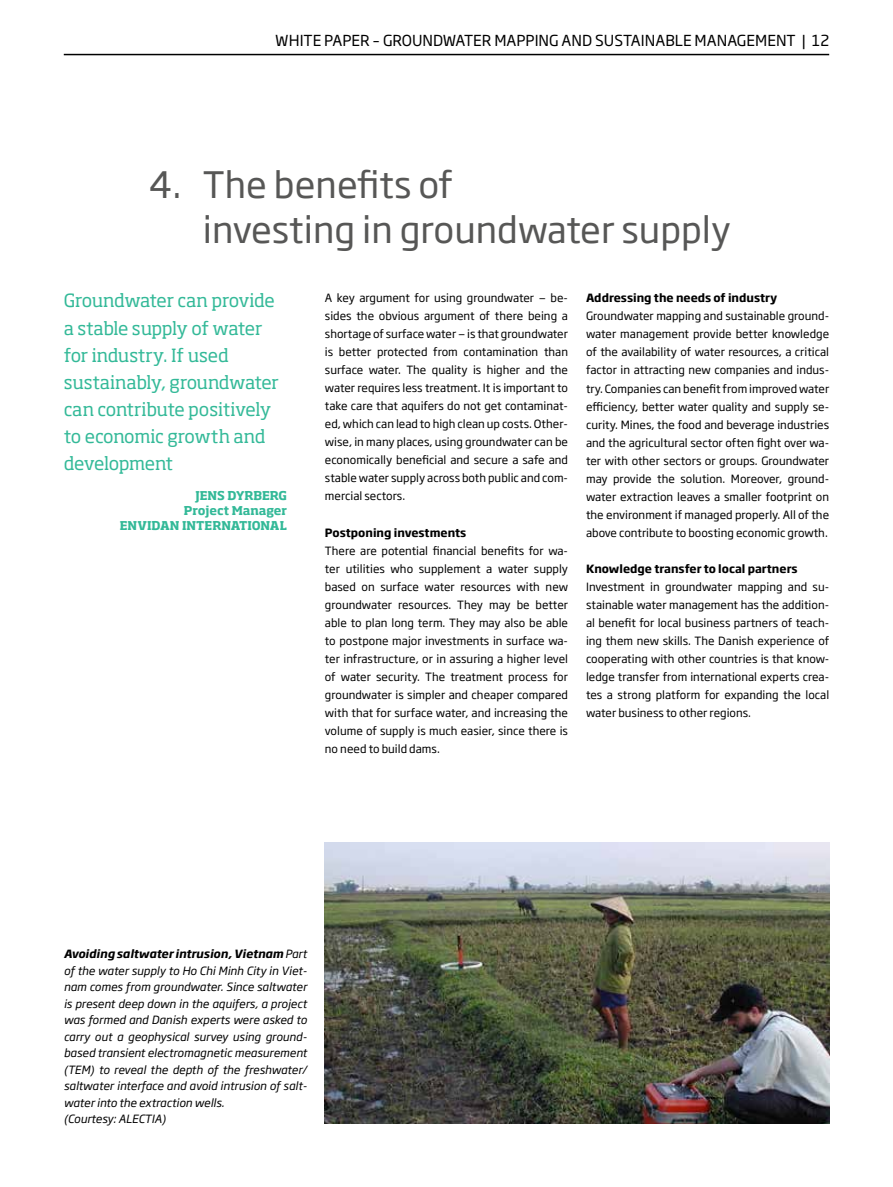
<style>
.page{position:relative;width:893px;height:1187px;background:#fff}
.page>*{position:absolute;margin:0;border:0;box-sizing:border-box;transform-origin:0 0}
.t1{font:36px/45px "Soho Gothic Std";color:#575756}
.t2{font:18px/27px "Soho Pro";letter-spacing:-.025em;color:#33b998}
.t3{font:15px "Soho Gothic Std";color:#000}
.t4{font:700 12px/15px "Soho Pro";color:#33b998;text-align:right}
.t5{font:11.25px/18px "Soho Gothic Std";color:#000}
.t6{font:italic 11.25px/16.5px "Soho Gothic Std";color:#000}
.t7{font:700 11.25px "Soho Gothic Std";color:#000}
.s1{font-weight:700}
</style>
<div class="page">
<hr style="left:64px;top:54px;width:765px;height:1px;background:#000">
<img style="left:325px;top:842px;width:504px;height:281px">
<h3 class="t3" style="left:275px;top:31px;width:555px">WHITE PAPER – GROUNDWATER MAPPING AND SUSTAINABLE MANAGEMENT | 12</h3>
<h1 class="t1" style="left:203px;top:163px;width:529px;text-indent:-54px">4. The benefits of<br>investing in groundwater supply</h1>
<h2 class="t2" style="left:64px;top:286px;width:217px">Groundwater can provide a stable supply of water for industry. If used sustainably, groundwater can contribute positively to economic growth and development</h2>
<p class="t4" style="left:120px;top:487px;width:169px">JENS DYRBERG<br>Project Manager<br>ENVIDAN INTERNATIONAL</p>
<p class="t5" style="left:325px;top:289px;width:245px">A key argument for using groundwater — be&shy;sides the obvious argument of there being a shortage of surface water — is that groundwater is better protected from contamination than surface water. The quality is higher and the water requires less treatment. It is important to take care that aquifers do not get contaminat&shy;ed, which can lead to high clean up costs. Other&shy;wise, in many places, using groundwater can be economically beneficial and secure a safe and stable water supply across both public and com&shy;mercial sectors.</p>
<p class="t7" style="left:325px;top:525px;width:143px">Postponing investments</p>
<p class="t5" style="left:325px;top:541px;width:245px;text-align:justify">There are potential financial benefits for wa&shy;ter utilities who supplement a water supply based on surface water resources with new groundwater resources. They may be better able to plan long term. They may also be able to postpone major investments in surface wa&shy;ter infrastructure, or in assuring a higher level of water security. The treatment process for groundwater is simpler and cheaper compared with that for surface water, and increasing the volume of supply is much easier, since there is no need to build dams.</p>
<p class="t7" style="left:586px;top:291px;width:193px">Addressing the needs of industry</p>
<p class="t5" style="left:586px;top:307px;width:245px;text-align:justify">Groundwater mapping and sustainable ground&shy;water management provide better knowledge of the availability of water resources, a critical factor in attracting new companies and indus&shy;try. Companies can benefit from improved water efficiency, better water quality and supply se&shy;curity. Mines, the food and beverage industries and the agricultural sector often fight over wa&shy;ter with other sectors or groups. Groundwater may provide the solution. Moreover, ground&shy;water extraction leaves a smaller footprint on the environment if managed properly. All of the above contribute to boosting economic growth.</p>
<p class="t7" style="left:586px;top:561px;width:213px">Knowledge transfer to local partners</p>
<p class="t5" style="left:586px;top:577px;width:245px">Investment in groundwater mapping and su&shy;stainable water management has the addition&shy;al benefit for local business partners of teach&shy;ing them new skills. The Danish experience of cooperating with other countries is that know&shy;ledge transfer from international experts crea&shy;tes a strong platform for expanding the local water business to other regions.</p>
<p class="t6" style="left:64px;top:945px;width:245px"><span class="s1">Avoiding saltwater intrusion, Vietnam</span> Part of the water supply to Ho Chi Minh City in Viet&shy;nam comes from groundwater. Since saltwater is present deep down in the aquifers, a project was formed and Danish experts were asked to carry out a geophysical survey using ground&shy;based transient electromagnetic measurement (TEM) to reveal the depth of the freshwater/ saltwater interface and avoid intrusion of salt&shy;water into the extraction wells.<br>(Courtesy: ALECTIA)</p>
</div>
